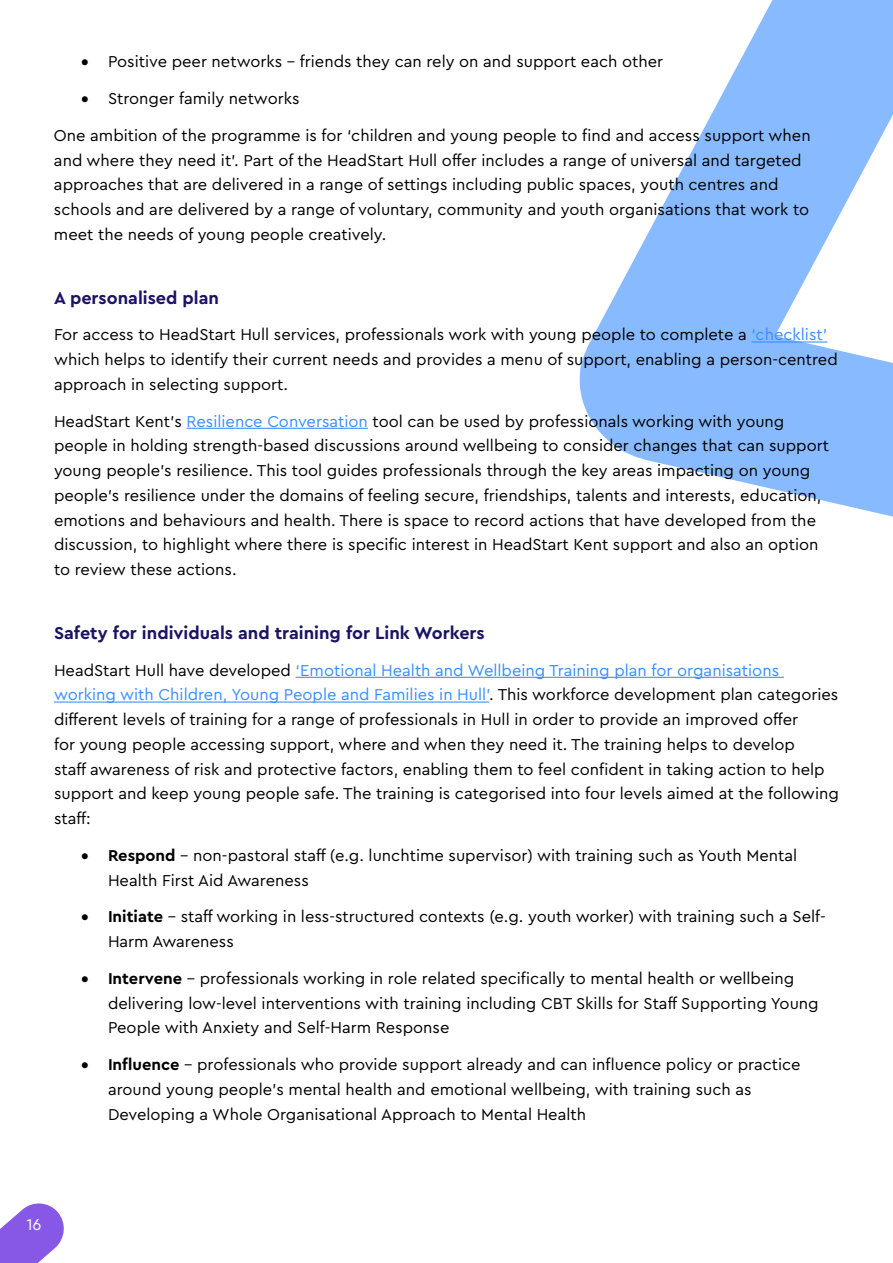
<style>
.page{position:relative;width:893px;height:1263px;background:#fff}
.page>*{position:absolute;margin:0;border:0;box-sizing:border-box;transform-origin:0 0}
.t1{font:700 18px "Cera Pro";color:#1b1464}
.t2{font:16.5px/24.8px "Cera Pro";color:#000}
.t3{font:16.5px "Cera Pro";color:#fff}
.s1{color:#3a8dff}
.s2{font-weight:700}
</style>
<div class="page">
<svg style="left:0;top:1203px;width:64px;height:60px"></svg>
<svg style="left:580px;top:0;width:313px;height:517px;fill:#88baff"></svg>
<hr style="left:751px;top:341px;width:76px;height:2px;background:#3a8dff">
<hr style="left:186px;top:428px;width:182px;height:1px;background:#3a8dff">
<hr style="left:296px;top:677px;width:488px;height:1px;background:#3a8dff">
<hr style="left:54px;top:701px;width:435px;height:2px;background:#3a8dff">
<p class="t2" style="left:81px;top:49px;width:584px">• Positive peer networks – friends they can rely on and support each other</p>
<p class="t2" style="left:81px;top:85px;width:220px">• Stronger family networks</p>
<p class="t2" style="left:54px;top:122px;width:758px">One ambition of the programme is for ‘children and young people to find and access support when and where they need it’. Part of the HeadStart Hull offer includes a range of universal and targeted approaches that are delivered in a range of settings including public spaces, youth centres and schools and are delivered by a range of voluntary, community and youth organisations that work to meet the needs of young people creatively.</p>
<p class="t1" style="left:54px;top:286px;width:167px">A personalised plan</p>
<p class="t2" style="left:54px;top:322px;width:785px">For access to HeadStart Hull services, professionals work with young people to complete a <span class="s1">‘checklist’ </span>which helps to identify their current needs and provides a menu of support, enabling a person-centred approach in selecting support.</p>
<p class="t2" style="left:54px;top:408px;width:776px">HeadStart Kent’s <span class="s1">Resilience Conversation</span> tool can be used by professionals working with young people in holding strength-based discussions around wellbeing to consider changes that can support young people’s resilience. This tool guides professionals through the key areas impacting on young people’s resilience under the domains of feeling secure, friendships, talents and interests, education, emotions and behaviours and health. There is space to record actions that have developed from the discussion, to highlight where there is specific interest in HeadStart Kent support and also an option to review these actions.</p>
<p class="t1" style="left:54px;top:621px;width:432px">Safety for individuals and training for Link Workers</p>
<p class="t2" style="left:54px;top:657px;width:786px">HeadStart Hull have developed <span class="s1">‘Emotional Health and Wellbeing Training plan for organisations working with Children, Young People and Families in Hull’</span>. This workforce development plan categories different levels of training for a range of professionals in Hull in order to provide an improved offer<br>for young people accessing support, where and when they need it. The training helps to develop<br>staff awareness of risk and protective factors, enabling them to feel confident in taking action to help support and keep young people safe. The training is categorised into four levels aimed at the following staff:</p>
<p class="t2" style="left:108px;top:842px;width:691px;text-indent:-27px">• <span class="s2">Respond</span> - non-pastoral staff (e.g. lunchtime supervisor) with training such as Youth Mental<br>Health First Aid Awareness</p>
<p class="t2" style="left:108px;top:904px;width:719px;text-indent:-27px">• <span class="s2">Initiate</span> - staff working in less-structured contexts (e.g. youth worker) with training such a Self-<br>Harm Awareness</p>
<p class="t2" style="left:108px;top:965px;width:712px;text-indent:-27px">• <span class="s2">Intervene</span> - professionals working in role related specifically to mental health or wellbeing delivering low-level interventions with training including CBT Skills for Staff Supporting Young<br>People with Anxiety and Self-Harm Response</p>
<p class="t2" style="left:108px;top:1051px;width:694px;text-indent:-27px">• <span class="s2">Influence</span> - professionals who provide support already and can influence policy or practice around young people’s mental health and emotional wellbeing, with training such as<br>Developing a Whole Organisational Approach to Mental Health</p>
<p class="t3" style="left:26px;top:1213px;width:17px">16</p>
</div>
